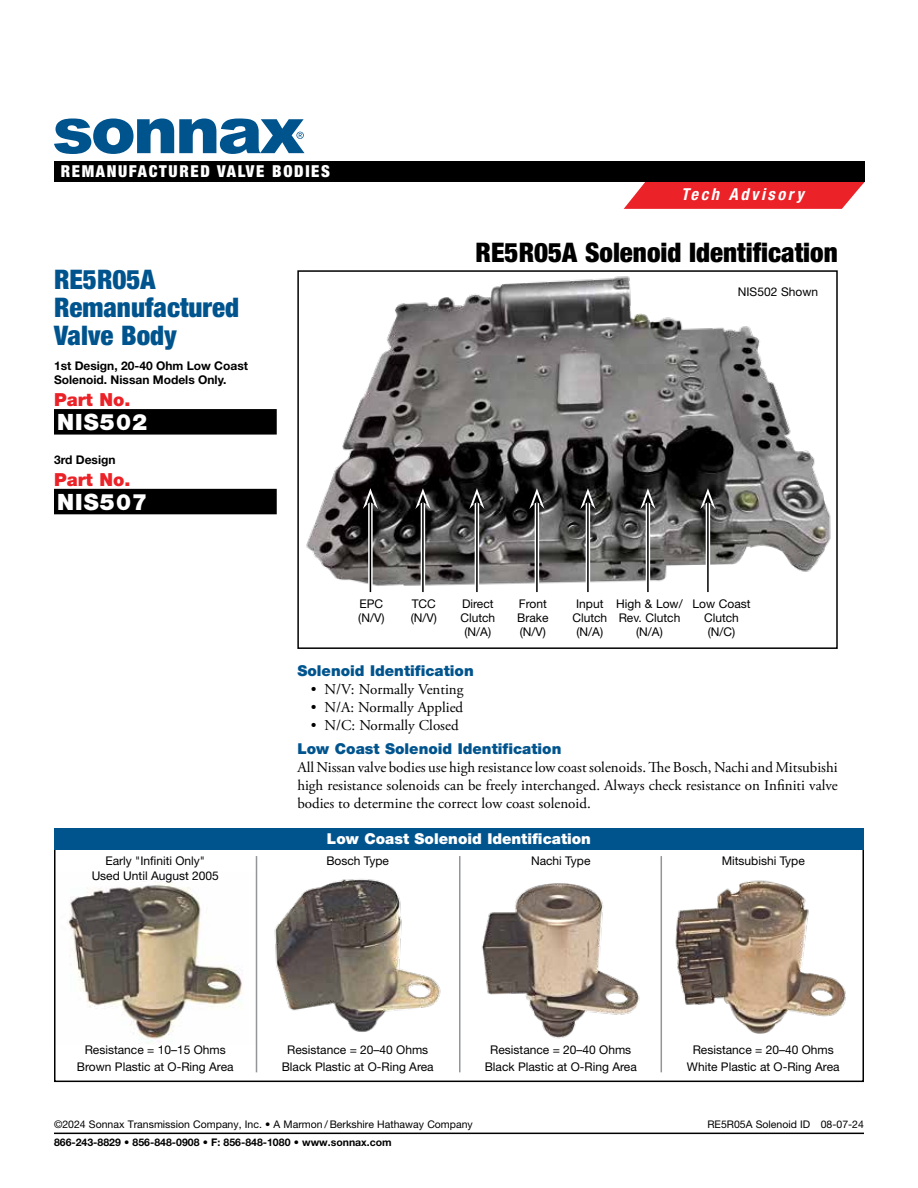
<style>
.page{position:relative;width:918px;height:1188px;background:#fff}
.page>*{position:absolute;margin:0;border:0;box-sizing:border-box;transform-origin:0 0}
.t1{font:900 condensed 27px/27.8px "Helvetica Neue LT Std";color:#00548e}
.t2{font:900 condensed 27px "Helvetica Neue LT Std";color:#000}
.t3{font:900 22.5px "Helvetica Neue LT Std";letter-spacing:.05em;color:#fff}
.t4{font:900 18px "Helvetica Neue LT Std";color:#eb2227}
.t5{font:900 condensed 16.5px "Helvetica Neue LT Std";letter-spacing:.1em;color:#fff}
.t6{font:italic 700 condensed 16.5px "Helvetica Neue LT Std";letter-spacing:.155em;color:#fff}
.t7{font:15px/18px "Adobe Garamond Pro";color:#000;text-align:justify}
.t8{font:900 15px "Helvetica Neue LT Std";color:#00548e}
.t9{font:900 15px "Helvetica Neue LT Std";color:#fff}
.t10{font:12px/14.4px "Helvetica Neue LT Std";color:#000;text-align:center}
.t11{font:700 12px/14.4px "Helvetica Neue LT Std";color:#000}
.t12{font:10.5px "Helvetica Neue LT Std";color:#000}
.t13{font:700 10.5px "Helvetica Neue LT Std";color:#000}
</style>
<div class="page">
<div style="left:54px;top:409px;width:223px;height:26px;background:#000"></div>
<div style="left:54px;top:489px;width:223px;height:25px;background:#000"></div>
<img style="left:306px;top:276px;width:525px;height:317px">
<div style="left:297px;top:270px;width:541px;height:379px;border:2px solid #000"></div>
<svg style="left:368px;top:509px;width:5px;height:83px"></svg>
<hr style="left:370px;top:502px;width:1px;height:90px;background:#000">
<svg style="left:363px;top:488px;width:15px;height:21px"></svg>
<hr style="left:421px;top:501px;width:4px;height:91px;background:#fff">
<hr style="left:422px;top:502px;width:2px;height:90px;background:#000">
<svg style="left:415px;top:488px;width:16px;height:21px"></svg>
<hr style="left:475px;top:501px;width:4px;height:91px;background:#fff">
<hr style="left:476px;top:502px;width:2px;height:90px;background:#000">
<svg style="left:469px;top:488px;width:16px;height:21px"></svg>
<hr style="left:535px;top:501px;width:4px;height:91px;background:#fff">
<hr style="left:536px;top:502px;width:2px;height:90px;background:#000">
<svg style="left:529px;top:488px;width:16px;height:21px"></svg>
<hr style="left:586px;top:501px;width:4px;height:91px;background:#fff">
<hr style="left:587px;top:502px;width:2px;height:90px;background:#000">
<svg style="left:580px;top:488px;width:16px;height:21px"></svg>
<hr style="left:646px;top:501px;width:4px;height:91px;background:#fff">
<hr style="left:647px;top:502px;width:2px;height:90px;background:#000">
<svg style="left:640px;top:488px;width:16px;height:21px"></svg>
<hr style="left:706px;top:501px;width:4px;height:91px;background:#fff">
<hr style="left:707px;top:502px;width:2px;height:90px;background:#000">
<svg style="left:700px;top:488px;width:16px;height:21px"></svg>
<img style="left:68px;top:872px;width:778px;height:173px">
<div style="left:54px;top:828px;width:810px;height:21px;background:#00548e"></div>
<hr style="left:256px;top:856px;width:1px;height:216px;background:#939598">
<hr style="left:459px;top:856px;width:1px;height:216px;background:#939598">
<hr style="left:661px;top:856px;width:1px;height:216px;background:#939598">
<hr style="left:54px;top:1133px;width:810px;height:1px;background:#000">
<svg style="left:624px;top:182px;width:241px;height:27px;background:#ec373b"></svg>
<div style="left:54px;top:161px;width:811px;height:21px;background:#000"></div>
<svg style="left:54px;top:119px;width:250px;height:35px"></svg>
<h3 class="t5" style="left:61px;top:161px;width:271px">REMANUFACTURED VALVE BODIES</h3>
<h1 class="t1" style="left:54px;top:265px;width:187px">RE5R05A<br>Remanufactured<br>Valve Body</h1>
<p class="t11" style="left:54px;top:358px;width:196px">1st Design, 20-40 Ohm Low Coast<br>Solenoid. Nissan Models Only.</p>
<h3 class="t4" style="left:54px;top:389px;width:78px">Part No.</h3>
<h2 class="t3" style="left:57px;top:409px;width:92px">NIS502</h2>
<p class="t11" style="left:54px;top:452px;width:63px">3rd Design</p>
<h3 class="t4" style="left:54px;top:469px;width:78px">Part No.</h3>
<h2 class="t3" style="left:57px;top:488px;width:92px">NIS507</h2>
<h3 class="t6" style="left:681px;top:185px;width:124px">Tech Advisory</h3>
<h1 class="t2" style="left:476px;top:236px;width:364px">RE5R05A Solenoid Identification</h1>
<p class="t10" style="left:738px;top:284px;width:82px">NIS502 Shown</p>
<p class="t10" style="left:358px;top:596px;width:28px;text-align:left">EPC (N/V)</p>
<p class="t10" style="left:411px;top:596px;width:28px;text-align:left">TCC (N/V)</p>
<p class="t10" style="left:460px;top:596px;width:36px">Direct<br>Clutch (N/A)</p>
<p class="t10" style="left:517px;top:596px;width:33px;text-align:left">Front<br>Brake (N/V)</p>
<p class="t10" style="left:572px;top:596px;width:36px">Input<br>Clutch (N/A)</p>
<p class="t10" style="left:616px;top:596px;width:68px">High &amp; Low/<br>Rev. Clutch (N/A)</p>
<p class="t10" style="left:692px;top:596px;width:60px">Low Coast<br>Clutch (N/C)</p>
<p class="t8" style="left:297px;top:661px;width:178px">Solenoid Identification</p>
<p class="t7" style="left:311px;top:680px;width:154px">• N/V: Normally Venting</p>
<p class="t7" style="left:311px;top:698px;width:154px">• N/A: Normally Applied</p>
<p class="t7" style="left:311px;top:716px;width:149px">• N/C: Normally Closed</p>
<p class="t8" style="left:297px;top:740px;width:266px">Low Coast Solenoid Identification</p>
<p class="t7" style="left:297px;top:759px;width:542px">All Nissan valve bodies use high resistance low coast solenoids. The Bosch, Nachi and Mitsubishi high resistance solenoids can be freely interchanged. Always check resistance on Infiniti valve bodies to determine the correct low coast solenoid.</p>
<p class="t9" style="left:327px;top:830px;width:266px">Low Coast Solenoid Identification</p>
<p class="t10" style="left:92px;top:854px;width:129px">Early "Infiniti Only"<br>Used Until August 2005</p>
<p class="t10" style="left:326px;top:854px;width:64px">Bosch Type</p>
<p class="t10" style="left:531px;top:854px;width:61px">Nachi Type</p>
<p class="t10" style="left:722px;top:854px;width:85px">Mitsubishi Type</p>
<p class="t10" style="left:77px;top:1041px;width:158px;line-height:17.1px">Resistance = 10–15 Ohms<br>Brown Plastic at O-Ring Area</p>
<p class="t10" style="left:282px;top:1041px;width:154px;line-height:17.1px">Resistance = 20–40 Ohms<br>Black Plastic at O-Ring Area</p>
<p class="t10" style="left:485px;top:1041px;width:154px;line-height:17.1px">Resistance = 20–40 Ohms<br>Black Plastic at O-Ring Area</p>
<p class="t10" style="left:687px;top:1041px;width:154px;line-height:17.1px">Resistance = 20–40 Ohms<br>White Plastic at O-Ring Area</p>
<p class="t12" style="left:54px;top:1118px;width:420px">©2024 Sonnax Transmission Company, Inc. • A Marmon / Berkshire Hathaway Company</p>
<p class="t12" style="left:707px;top:1118px;width:158px">RE5R05A Solenoid ID 08-07-24</p>
<p class="t13" style="left:54px;top:1136px;width:339px">866-243-8829 • 856-848-0908 • F: 856-848-1080 • www.sonnax.com</p>
</div>
